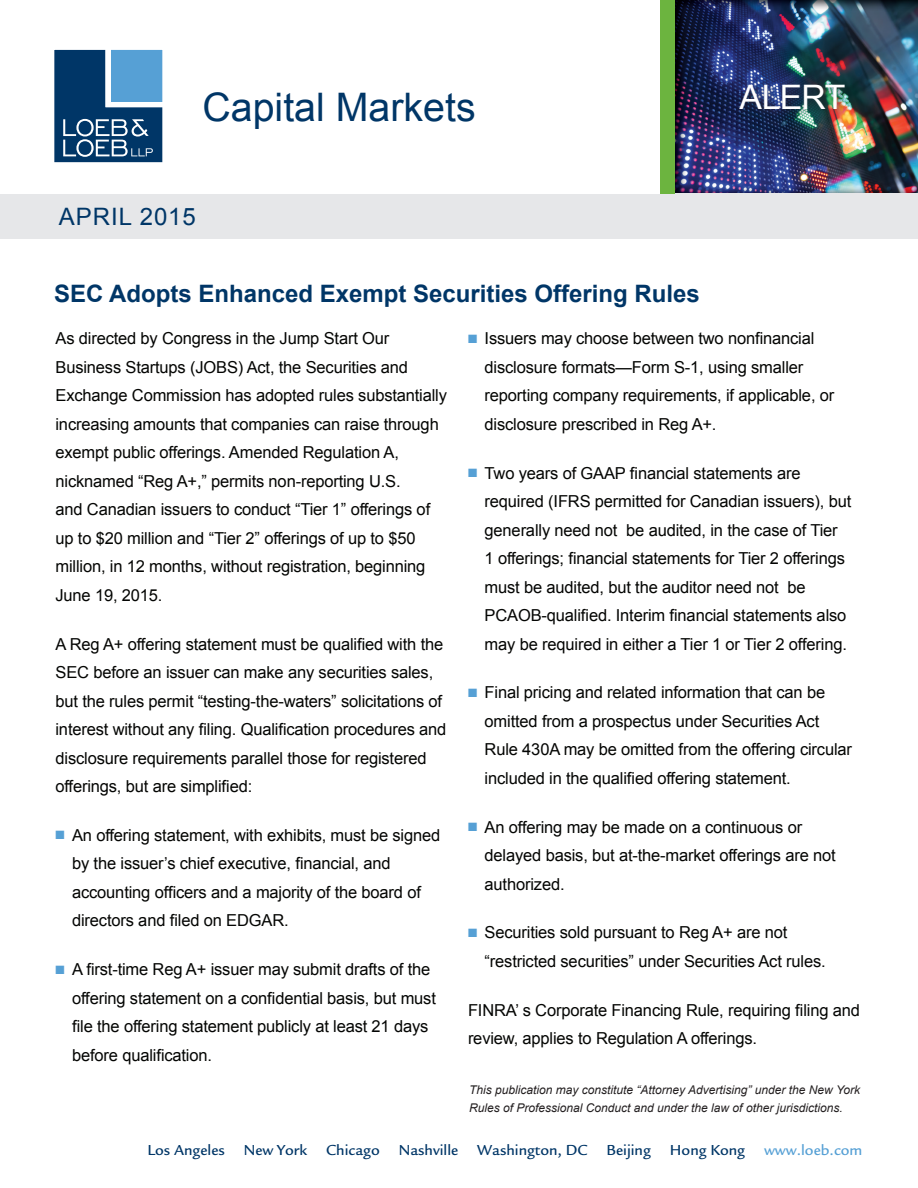
<style>
.page{position:relative;width:918px;height:1188px;background:#fff}
.page>*{position:absolute;margin:0;border:0;box-sizing:border-box;transform-origin:0 0}
._03__Body{font:39.3px "Arial";color:#003667}
.LL_AR_print_blue_box{font:33.75px "Arial";letter-spacing:-.025em;color:#fff}
.NEW_subhead_large{font:700 24px "Arial";color:#003667}
._03__Body-2{font:24px "Arial";letter-spacing:.04em;color:#003667}
._03__Body-3{font:16.5px/28.5px "Arial";letter-spacing:-.01em;color:#040503}
.t1{font:500 15px "Legacy Sans";color:#003667}
.t2{font:500 15px "Legacy Sans";color:#56a0d5}
.t3{font:italic 12px/18px "Arial";color:#231f20}
.s1{color:#56a0d5}
</style>
<div class="page">
<div style="left:662px;top:0;width:256px;height:195px;background:#231f20;opacity:.75"></div>
<div style="left:0;top:194px;width:918px;height:45px;background:#e6e7e9"></div>
<div style="left:660px;top:0;width:15px;height:194px;background:#6cb43f"></div>
<svg style="left:55px;top:50px;width:107px;height:112px;background:#326692"></svg>
<div style="left:734px;top:79px;width:121px;height:40px;background:#231f20;opacity:.75"></div>
<p class="_03__Body" style="left:202px;top:82px;width:275px">Capital Markets</p>
<p class="LL_AR_print_blue_box" style="left:740px;top:75px;width:108px">ALERT</p>
<p class="_03__Body-2" style="left:59px;top:201px;width:139px">APRIL 2015</p>
<p class="NEW_subhead_large" style="left:54px;top:278px;width:647px">SEC Adopts Enhanced Exempt Securities Offering Rules</p>
<p class="_03__Body-3" style="left:56px;top:324px;width:393px">As directed by Congress in the Jump Start Our Business Startups (JOBS) Act, the Securities and Exchange Commission has adopted rules substantially increasing amounts that companies can raise through exempt public offerings. Amended Regulation A, nicknamed “Reg A+,” permits non-reporting U.S.<br>and Canadian issuers to conduct “Tier 1” offerings of up to $20 million and “Tier 2” offerings of up to $50 million, in 12 months, without registration, beginning June 19, 2015.</p>
<p class="_03__Body-3" style="left:56px;top:630px;width:392px">A Reg A+ offering statement must be qualified with the SEC before an issuer can make any securities sales, but the rules permit “testing-the-waters” solicitations of interest without any filing. Qualification procedures and disclosure requirements parallel those for registered offerings, but are simplified:</p>
<p class="_03__Body-3" style="left:72px;top:821px;width:370px;text-indent:-17px"><span class="s1">■</span> An offering statement, with exhibits, must be signed by the issuer’s chief executive, financial, and accounting officers and a majority of the board of directors and filed on EDGAR.</p>
<p class="_03__Body-3" style="left:72px;top:955px;width:365px;text-indent:-17px"><span class="s1">■</span> A first-time Reg A+ issuer may submit drafts of the offering statement on a confidential basis, but must file the offering statement publicly at least 21 days before qualification.</p>
<p class="_03__Body-3" style="left:485px;top:324px;width:351px;text-indent:-17px"><span class="s1">■</span> Issuers may choose between two nonfinancial disclosure formats—Form S-1, using smaller reporting company requirements, if applicable, or disclosure prescribed in Reg A+.</p>
<p class="_03__Body-3" style="left:485px;top:459px;width:368px;text-indent:-17px"><span class="s1">■</span> Two years of GAAP financial statements are required (IFRS permitted for Canadian issuers), but generally need not be audited, in the case of Tier<br>1 offerings; financial statements for Tier 2 offerings must be audited, but the auditor need not be PCAOB-qualified. Interim financial statements also may be required in either a Tier 1 or Tier 2 offering.</p>
<p class="_03__Body-3" style="left:485px;top:678px;width:369px;text-indent:-17px"><span class="s1">■</span> Final pricing and related information that can be omitted from a prospectus under Securities Act Rule 430A may be omitted from the offering circular included in the qualified offering statement.</p>
<p class="_03__Body-3" style="left:485px;top:813px;width:353px;text-indent:-17px"><span class="s1">■</span> An offering may be made on a continuous or delayed basis, but at-the-market offerings are not authorized.</p>
<p class="_03__Body-3" style="left:485px;top:918px;width:343px;text-indent:-17px"><span class="s1">■</span> Securities sold pursuant to Reg A+ are not “restricted securities” under Securities Act rules.</p>
<p class="_03__Body-3" style="left:468px;top:996px;width:393px">FINRA’ s Corporate Financing Rule, requiring filing and review, applies to Regulation A offerings.</p>
<p class="t3" style="left:469px;top:1081px;width:392px">This publication may constitute “Attorney Advertising” under the New York<br>Rules of Professional Conduct and under the law of other jurisdictions.</p>
<p class="t1" style="left:147px;top:1141px;width:79px">Los Angeles</p>
<p class="t1" style="left:244px;top:1141px;width:65px">New York</p>
<p class="t1" style="left:326px;top:1141px;width:55px">Chicago</p>
<p class="t1" style="left:399px;top:1141px;width:61px">Nashville</p>
<p class="t1" style="left:477px;top:1141px;width:112px">Washington, DC</p>
<p class="t1" style="left:607px;top:1141px;width:46px">Beijing</p>
<p class="t1" style="left:670px;top:1141px;width:77px">Hong Kong</p>
<p class="t2" style="left:764px;top:1141px;width:100px">www.loeb.com</p>
</div>
